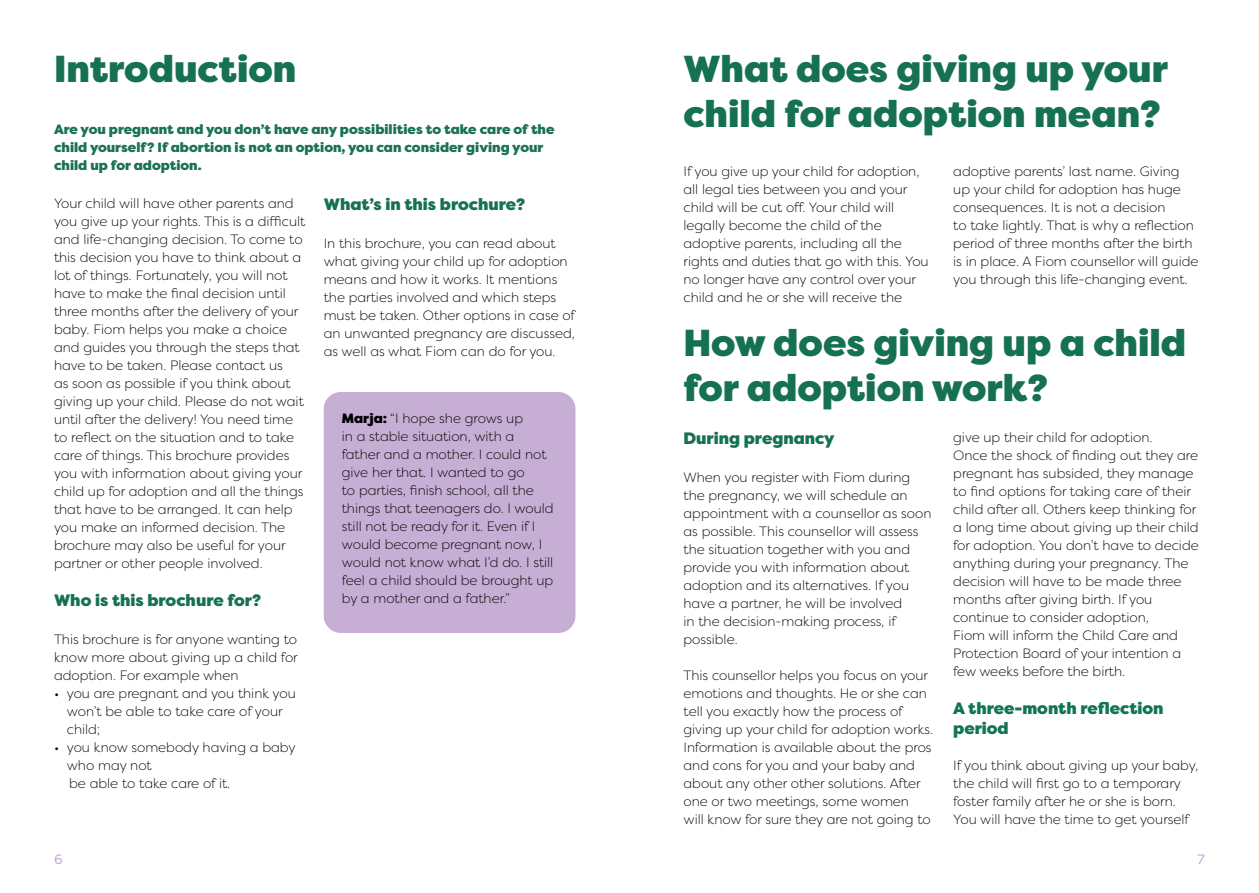
<style>
.page{position:relative;width:1259px;height:893px;background:#fff}
.page>*{position:absolute;margin:0;border:0;box-sizing:border-box;transform-origin:0 0}
.t1{font:900 37.5px/45px "Filson Pro";color:#167154}
.t2{font:900 16.5px "Filson Pro";color:#167154}
.t3{font:900 16.5px/19.8px "Filson Pro";color:#107457}
.t4{font:300 13.5px/18px "Filson Pro";color:#000}
.t5{font:900 13.5px/18px "Filson Pro";color:#1b7254}
.t6{font:13.5px "Filson Pro";color:#c7aed4}
.s1{font-weight:900}
</style>
<div class="page">
<div style="left:324px;top:392px;width:251px;height:241px;background:#c7aed4;border-radius:17px"></div>
<h1 class="t1" style="left:54px;top:48px;width:244px">Introduction</h1>
<p class="t5" style="left:54px;top:121px;width:502px">Are you pregnant and you don’t have any possibilities to take care of the child yourself? If abortion is not an option, you can consider giving your child up for adoption.</p>
<p class="t4" style="left:54px;top:194px;width:253px">Your child will have other parents and you give up your rights. This is a difficult and life-changing decision. To come to this decision you have to think about a lot of things. Fortunately, you will not have to make the final decision until three months after the delivery of your baby. Fiom helps you make a choice and guides you through the steps that have to be taken. Please contact us<br>as soon as possible if you think about giving up your child. Please do not wait until after the delivery! You need time to reflect on the situation and to take care of things. This brochure provides you with information about giving your child up for adoption and all the things that have to be arranged. It can help you make an informed decision. The brochure may also be useful for your partner or other people involved.</p>
<p class="t2" style="left:54px;top:590px;width:209px">Who is this brochure for?</p>
<p class="t4" style="left:54px;top:630px;width:245px;text-align:justify">This brochure is for anyone wanting to know more about giving up a child for adoption. For example when</p>
<p class="t4" style="left:67px;top:684px;width:230px;text-indent:-13px">• you are pregnant and you think you won’t be able to take care of your child;</p>
<p class="t4" style="left:67px;top:738px;width:230px;text-indent:-13px">• you know somebody having a baby who may not<br>be able to take care of it.</p>
<p class="t2" style="left:324px;top:194px;width:203px">What’s in this brochure?</p>
<p class="t4" style="left:324px;top:234px;width:253px">In this brochure, you can read about what giving your child up for adoption means and how it works. It mentions the parties involved and which steps must be taken. Other options in case of an unwanted pregnancy are discussed, as well as what Fiom can do for you.</p>
<p class="t4" style="left:342px;top:409px;width:213px"><span class="s1">Marja:</span> “I hope she grows up<br>in a stable situation, with a father and a mother. I could not give her that. I wanted to go<br>to parties, finish school, all the things that teenagers do. I would still not be ready for it. Even if I would become pregnant now, I would not know what I’d do. I still feel a child should be brought up by a mother and a father.”</p>
<p class="t6" style="left:54px;top:850px;width:10px">6</p>
<h1 class="t1" style="left:683px;top:48px;width:486px">What does giving up your child for adoption mean?</h1>
<p class="t4" style="left:683px;top:162px;width:247px">If you give up your child for adoption, all legal ties between you and your child will be cut off. Your child will legally become the child of the adoptive parents, including all the rights and duties that go with this. You no longer have any control over your child and he or she will receive the</p>
<p class="t4" style="left:953px;top:162px;width:247px">adoptive parents’ last name. Giving up your child for adoption has huge consequences. It is not a decision<br>to take lightly. That is why a reflection period of three months after the birth is in place. A Fiom counsellor will guide you through this life-changing event.</p>
<h1 class="t1" style="left:683px;top:321px;width:504px">How does giving up a child for adoption work?</h1>
<p class="t2" style="left:683px;top:428px;width:153px">During pregnancy</p>
<p class="t4" style="left:683px;top:468px;width:249px">When you register with Fiom during the pregnancy, we will schedule an appointment with a counsellor as soon as possible. This counsellor will assess the situation together with you and provide you with information about adoption and its alternatives. If you have a partner, he will be involved<br>in the decision-making process, if possible.</p>
<p class="t4" style="left:683px;top:666px;width:251px">This counsellor helps you focus on your emotions and thoughts. He or she can tell you exactly how the process of giving up your child for adoption works.<br>Information is available about the pros and cons for you and your baby and about any other other solutions. After one or two meetings, some women<br>will know for sure they are not going to</p>
<p class="t4" style="left:953px;top:428px;width:247px">give up their child for adoption.<br>Once the shock of finding out they are pregnant has subsided, they manage to find options for taking care of their child after all. Others keep thinking for a long time about giving up their child for adoption. You don’t have to decide anything during your pregnancy. The decision will have to be made three months after giving birth. If you continue to consider adoption,<br>Fiom will inform the Child Care and Protection Board of your intention a few weeks before the birth.</p>
<p class="t3" style="left:953px;top:698px;width:212px">A three-month reflection period</p>
<p class="t4" style="left:953px;top:756px;width:247px">If you think about giving up your baby, the child will first go to a temporary foster family after he or she is born.<br>You will have the time to get yourself</p>
<p class="t6" style="left:1197px;top:850px;width:9px">7</p>
</div>
